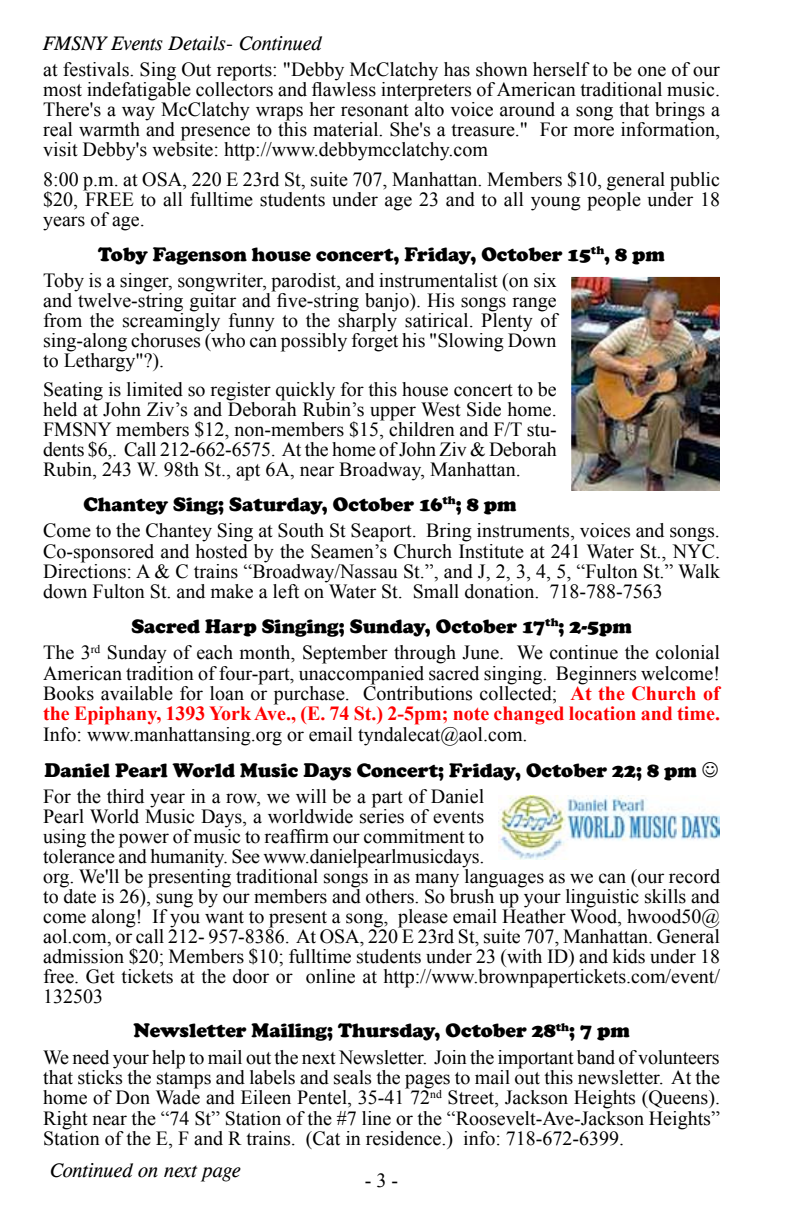
<style>
.page{position:relative;width:792px;height:1224px;background:#fff}
.page>*{position:absolute;margin:0;border:0;box-sizing:border-box;transform-origin:0 0}
.t1{font:20px/20px "Times New Roman";color:#000;text-align:justify}
.t2{font:900 20px "Cooper";color:#000}
.t3{font:italic 20px "Cg Times";color:#000}
.s1{font-weight:700;color:#f00}
</style>
<div class="page">
<img style="left:571px;top:277px;width:149px;height:214px">
<img style="left:499px;top:795px;width:221px;height:65px">
<p class="t3" style="left:43px;top:31px;width:280px">FMSNY Events Details- Continued</p>
<p class="t1" style="left:43px;top:59px;width:678px">at festivals. Sing Out reports: "Debby McClatchy has shown herself to be one of our most indefatigable collectors and flawless interpreters of American traditional music.<br>There's a way McClatchy wraps her resonant alto voice around a song that brings a real warmth and presence to this material. She's a treasure." For more information, visit Debby's website: http://www.debbymcclatchy.com</p>
<p class="t1" style="left:43px;top:169px;width:678px">8:00 p.m. at OSA, 220 E 23rd St, suite 707, Manhattan. Members $10, general public $20, FREE to all fulltime students under age 23 and to all young people under 18 years of age.</p>
<p class="t2" style="left:98px;top:242px;width:568px">Toby Fagenson house concert, Friday, October 15<sup>th</sup>, 8 pm</p>
<p class="t1" style="left:43px;top:270px;width:515px">Toby is a singer, songwriter, parodist, and instrumentalist (on six and twelve-string guitar and five-string banjo). His songs range from the screamingly funny to the sharply satirical. Plenty of sing-along choruses (who can possibly forget his "Slowing Down to Lethargy"?).</p>
<p class="t1" style="left:43px;top:379px;width:515px">Seating is limited so register quickly for this house concert to be held at John Ziv’s and Deborah Rubin’s upper West Side home.<br>FMSNY members $12, non-members $15, children and F/T stu&shy;dents $6,. Call 212-662-6575. At the home of John Ziv &amp; Deborah Rubin, 243 W. 98th St., apt 6A, near Broadway, Manhattan.</p>
<p class="t2" style="left:84px;top:493px;width:434px">Chantey Sing; Saturday, October 16<sup>th</sup>; 8 pm</p>
<p class="t1" style="left:43px;top:520px;width:678px">Come to the Chantey Sing at South St Seaport. Bring instruments, voices and songs.<br>Co-sponsored and hosted by the Seamen’s Church Institute at 241 Water St., NYC.<br>Directions: A &amp; C trains “Broadway/Nassau St.”, and J, 2, 3, 4, 5, “Fulton St.” Walk down Fulton St. and make a left on Water St. Small donation. 718-788-7563</p>
<p class="t2" style="left:131px;top:615px;width:502px">Sacred Harp Singing; Sunday, October 17<sup>th</sup>; 2-5pm</p>
<p class="t1" style="left:43px;top:642px;width:678px">The 3<sup>rd</sup> Sunday of each month, September through June. We continue the colonial American tradition of four-part, unaccompanied sacred singing. Beginners welcome!<br>Books available for loan or purchase. Contributions collected; <span class="s1">At the Church of the Epiphany, 1393 York Ave., (E. 74 St.) 2-5pm; note changed location and time.</span></p>
<p class="t1" style="left:43px;top:724px;width:486px">Info: www.manhattansing.org or email tyndalecat@aol.com.</p>
<p class="t2" style="left:44px;top:759px;width:654px">Daniel Pearl World Music Days Concert; Friday, October 22; 8 pm</p>
<p class="t1" style="left:43px;top:786px;width:678px;text-align:left">For the third year in a row, we will be a part of Daniel<br>Pearl World Music Days, a worldwide series of events<br>using the power of music to reaffirm our commitment to<br>tolerance and humanity. See www.danielpearlmusicdays.<br>org. We'll be presenting traditional songs in as many languages as we can (our record to date is 26), sung by our members and others. So brush up your linguistic skills and come along! If you want to present a song, please email Heather Wood, hwood50@ aol.com, or call 212- 957-8386. At OSA, 220 E 23rd St, suite 707, Manhattan. General admission $20; Members $10; fulltime students under 23 (with ID) and kids under 18 free. Get tickets at the door or online at http://www.brownpapertickets.com/event/ 132503</p>
<p class="t2" style="left:133px;top:1019px;width:498px">Newsletter Mailing; Thursday, October 28<sup>th</sup>; 7 pm</p>
<p class="t1" style="left:43px;top:1046px;width:678px">We need your help to mail out the next Newsletter. Join the important band of volunteers that sticks the stamps and labels and seals the pages to mail out this newsletter. At the home of Don Wade and Eileen Pentel, 35-41 72<sup>nd</sup> Street, Jackson Heights (Queens).<br>Right near the “74 St” Station of the #7 line or the “Roosevelt-Ave-Jackson Heights” Station of the E, F and R trains. (Cat in residence.) info: 718-672-6399.</p>
<p class="t3" style="left:49px;top:1159px;width:193px">Continued on next page</p>
<p class="t1" style="left:365px;top:1170px;width:35px">- 3 -</p>
</div>
